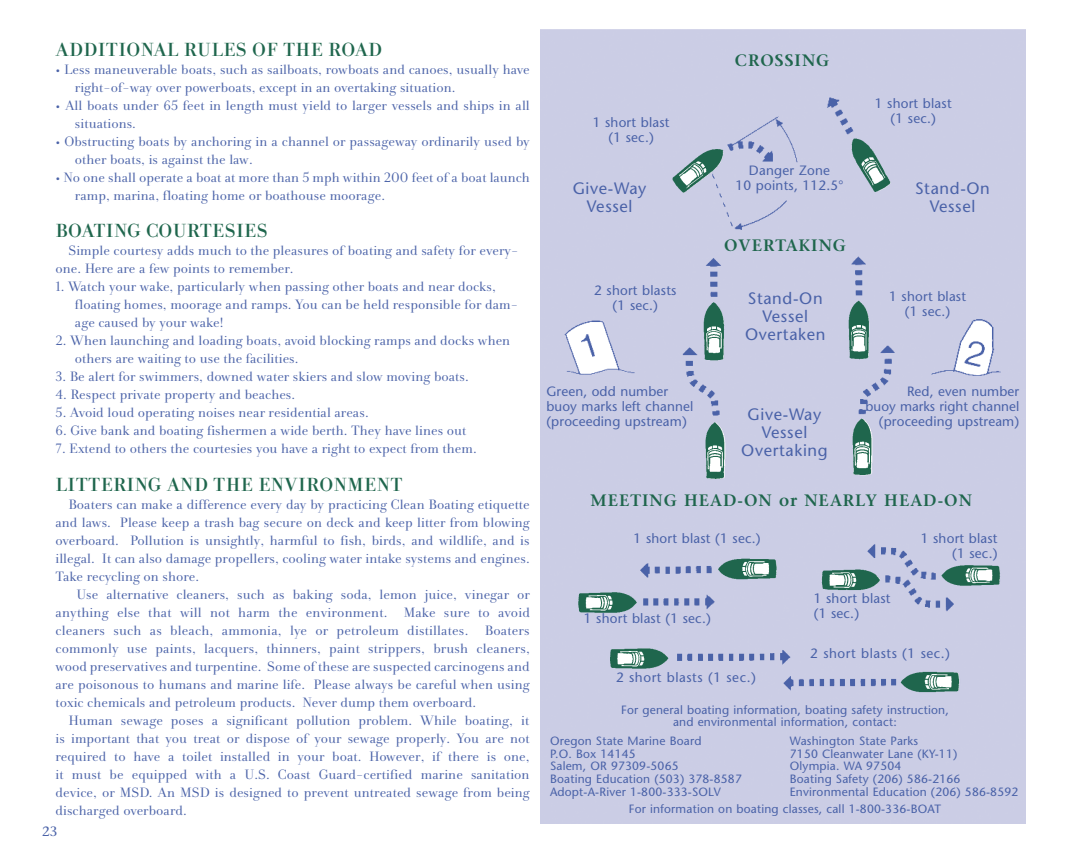
<style>
.page{position:relative;width:1080px;height:864px;background:#fff}
.page>*{position:absolute;margin:0;border:0;box-sizing:border-box;transform-origin:0 0}
.t1{font:19.5px "Andrade Bold Pro";letter-spacing:.015em;color:#1f664d}
.t2{font:16.5px/18px "Stone Sans";letter-spacing:.04em;color:#4a62a8;text-align:center}
.t3{font:600 16.5px "Stone Serif";letter-spacing:.06em;color:#1f664d}
.t4{font:13.95px/18px "Andrade Pro";color:#4a62a8}
.t5{font:13.5px/15px "Stone Sans";letter-spacing:.015em;color:#4a62a8;text-align:center}
.t6{font:13.5px "Stone Sans";letter-spacing:.04em;color:#4a62a8}
.t7{font:13.5px "Stone Serif";color:#4a62a8}
.t8{font:12px/12.8px "Stone Sans";letter-spacing:.015em;color:#4a62a8}
</style>
<div class="page">
<div style="left:540px;top:29px;width:486px;height:795px;background:#cbcde5"></div>
<h1 class="t1" style="left:56px;top:37px;width:242px">ADDITIONAL RULES OF THE</h1>
<h1 class="t1" style="left:328px;top:37px;width:56px">ROAD</h1>
<p class="t4" style="left:75px;top:60px;width:456px;text-indent:-19px">• Less maneuverable boats, such as sailboats, rowboats and canoes, usually have right-of-way over powerboats, except in an overtaking situation.</p>
<p class="t4" style="left:75px;top:96px;width:456px;text-indent:-19px">• All boats under 65 feet in length must yield to larger vessels and ships in all situations.</p>
<p class="t4" style="left:75px;top:132px;width:456px;text-indent:-19px">• Obstructing boats by anchoring in a channel or passageway ordinarily used by other boats, is against the law.</p>
<p class="t4" style="left:75px;top:168px;width:456px;text-indent:-19px">• No one shall operate a boat at more than 5 mph within 200 feet of a boat launch ramp, marina, floating home or boathouse moorage.</p>
<h1 class="t1" style="left:56px;top:218px;width:214px">BOATING COURTESIES</h1>
<p class="t4" style="left:56px;top:242px;width:464px;text-indent:13px">Simple courtesy adds much to the pleasures of boating and safety for every&shy;one. Here are a few points to remember.</p>
<p class="t4" style="left:75px;top:278px;width:445px;text-indent:-19px">1. Watch your wake, particularly when passing other boats and near docks, floating homes, moorage and ramps. You can be held responsible for dam&shy;age caused by your wake!</p>
<p class="t4" style="left:75px;top:332px;width:437px;text-indent:-19px">2. When launching and loading boats, avoid blocking ramps and docks when others are waiting to use the facilities.</p>
<p class="t4" style="left:56px;top:368px;width:415px">3. Be alert for swimmers, downed water skiers and slow moving boats.</p>
<p class="t4" style="left:56px;top:386px;width:241px">4. Respect private property and beaches.</p>
<p class="t4" style="left:56px;top:404px;width:315px">5. Avoid loud operating noises near residential areas.</p>
<p class="t4" style="left:56px;top:422px;width:412px">6. Give bank and boating fishermen a wide berth. They have lines out</p>
<p class="t4" style="left:56px;top:440px;width:423px">7. Extend to others the courtesies you have a right to expect from them.</p>
<h1 class="t1" style="left:56px;top:472px;width:126px">LITTERING AND</h1>
<h1 class="t1" style="left:213px;top:472px;width:14px">THE</h1>
<h1 class="t1" style="left:258px;top:472px;width:146px">ENVIRONMENT</h1>
<p class="t4" style="left:56px;top:495px;width:476px;text-align:justify;text-indent:13px">Boaters can make a difference every day by practicing Clean Boating etiquette and laws. Please keep a trash bag secure on deck and keep litter from blowing overboard. Pollution is unsightly, harmful to fish, birds, and wildlife, and is illegal. It can also damage propellers, cooling water intake systems and engines.<br>Take recycling on shore.</p>
<p class="t4" style="left:56px;top:585px;width:476px;text-align:justify;text-indent:21px">Use alternative cleaners, such as baking soda, lemon juice, vinegar or anything else that will not harm the environment. Make sure to avoid cleaners such as bleach, ammonia, lye or petroleum distillates. Boaters commonly use paints, lacquers, thinners, paint strippers, brush cleaners, wood preservatives and turpentine. Some of these are suspected carcinogens and are poisonous to humans and marine life. Please always be careful when using toxic chemicals and petroleum products. Never dump them overboard.</p>
<p class="t4" style="left:56px;top:711px;width:476px;text-align:justify;text-indent:13px">Human sewage poses a significant pollution problem. While boating, it is important that you treat or dispose of your sewage properly. You are not required to have a toilet installed in your boat. However, if there is one, it must be equipped with a U.S. Coast Guard-certified marine sanitation device, or MSD. An MSD is designed to prevent untreated sewage from being discharged overboard.</p>
<p class="t7" style="left:42px;top:823px;width:17px">23</p>
<p class="t5" style="left:593px;top:115px;width:78px">1 short blast (1 sec.)</p>
<p class="t2" style="left:573px;top:180px;width:75px">Give-Way<br>Vessel</p>
<p class="t5" style="left:594px;top:282px;width:84px">2 short blasts (1 sec.)</p>
<p class="t3" style="left:735px;top:50px;width:96px">CROSSING</p>
<p class="t5" style="left:736px;top:163px;width:109px">Danger Zone<br>10 points, 112.5°</p>
<p class="t3" style="left:724px;top:235px;width:100px">OVERTAKING</p>
<p class="t2" style="left:745px;top:289px;width:82px">Stand-On<br>Vessel<br>Overtaken</p>
<p class="t5" style="left:875px;top:96px;width:78px">1 short blast (1 sec.)</p>
<p class="t2" style="left:915px;top:180px;width:76px">Stand-On<br>Vessel</p>
<p class="t5" style="left:889px;top:289px;width:78px">1 short blast (1 sec.)</p>
<p class="t5" style="left:546px;top:384px;width:148px;text-align:left">Green, odd number buoy marks left channel (proceeding upstream)</p>
<p class="t5" style="left:866px;top:384px;width:155px;text-align:right">Red, even number<br>buoy marks right channel (proceeding upstream)</p>
<p class="t2" style="left:741px;top:405px;width:88px">Give-Way<br>Vessel<br>Overtaking</p>
<p class="t3" style="left:590px;top:490px;width:30px">MEET</p>
<p class="t3" style="left:642px;top:490px;width:331px">ING HEAD-ON OR NEARLY HEAD-ON</p>
<p class="t5" style="left:634px;top:531px;width:128px">1 short blast (1 sec.)</p>
<p class="t5" style="left:584px;top:611px;width:128px">1 short blast (1 sec.)</p>
<p class="t6" style="left:616px;top:670px;width:141px">2 short blasts (1 sec.)</p>
<p class="t5" style="left:814px;top:591px;width:78px;text-align:left">1 short blast (1 sec.)</p>
<p class="t5" style="left:921px;top:531px;width:78px;text-align:right">1 short blast (1 sec.)</p>
<p class="t6" style="left:810px;top:645px;width:141px">2 short blasts (1 sec.)</p>
<p class="t8" style="left:621px;top:703px;width:329px;text-align:center">For general boating information, boating safety instruction, and environmental information, contact:</p>
<p class="t8" style="left:550px;top:734px;width:193px">Oregon State Marine Board<br>P.O. Box 14145<br>Salem, OR 97309-5065<br>Boating Education (503) 378-8587<br>Adopt-A-River 1-800-333-SOLV</p>
<p class="t8" style="left:790px;top:734px;width:230px">Washington State Parks<br>7150 Cleanwater Lane (KY-11)<br>Olympia. WA 97504<br>Boating Safety (206) 586-2166<br>Environmental Education (206) 586-8592</p>
<p class="t8" style="left:629px;top:803px;width:314px">For information on boating classes, call 1-800-336-BOAT</p>
</div>
